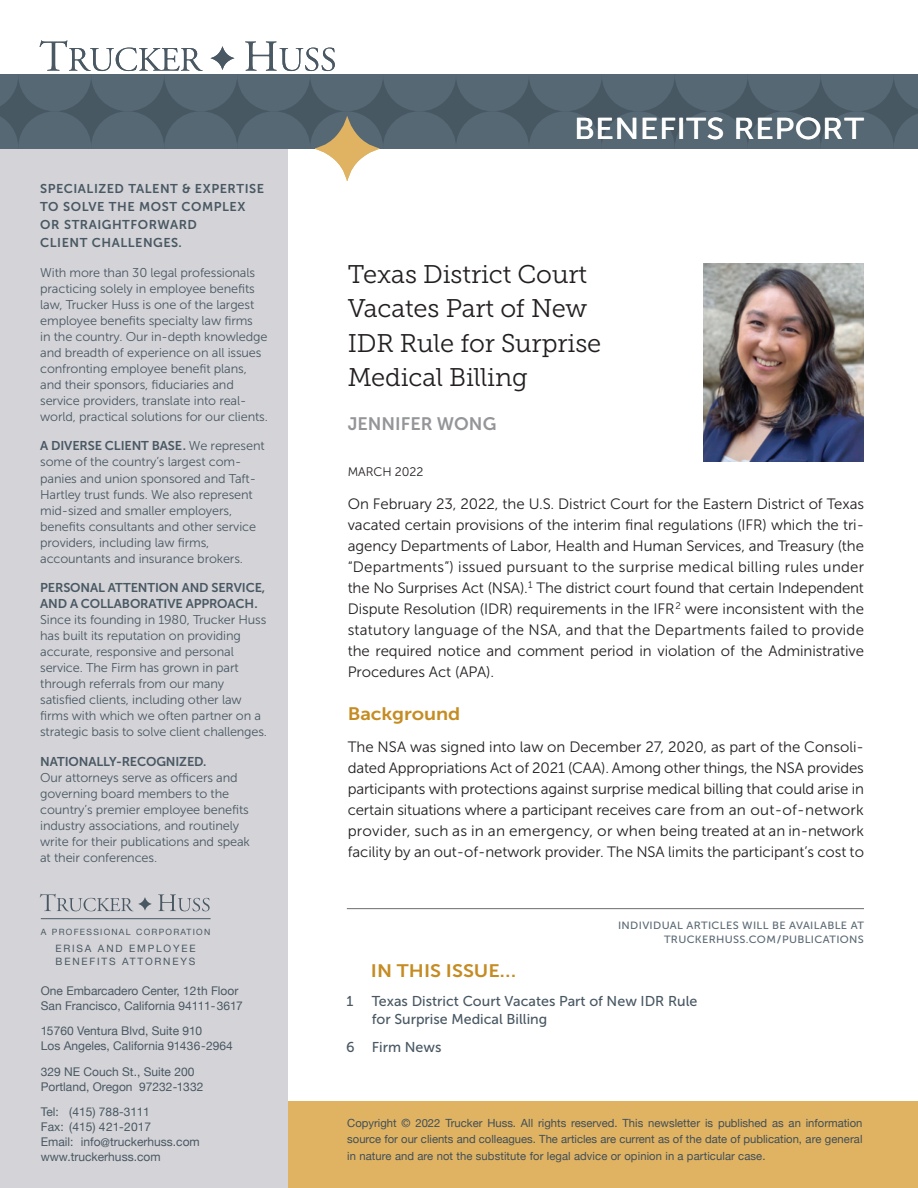
<style>
.page{position:relative;width:918px;height:1188px;background:#fff}
.page>*{position:absolute;margin:0;border:0;box-sizing:border-box;transform-origin:0 0}
.t1{font:30px "Museo Sans 500";letter-spacing:.01em;color:#fff;scale:1.1 1}
.t2{font:25.5px/34.5px "Museo Slab 300";letter-spacing:-.005em;color:#231f20}
.t3{font:18px "Museo Sans 700";letter-spacing:-.005em;color:#c58c23;scale:1.1 1}
.t4{font:18px "Museo Sans 700";color:#939598}
.t5{font:15px/21px "Museo Sans 300";letter-spacing:-.005em;color:#231f20;text-align:justify}
.t6{font:14.25px/18px "Museo Sans 500";color:#495863}
.t7{font:12.75px/16px "Museo Sans 300";letter-spacing:-.01em;color:#495863}
.t8{font:12.75px/16px "Museo Sans 700";letter-spacing:-.01em;color:#495863}
.t9{font:12.75px/18px "Museo Sans 700";letter-spacing:.04em;color:#495863}
.t10{font:12.3px "Museo Sans 300";letter-spacing:-.005em;color:#231f20}
.t11{font:12px/15px "Helvetica Neue";color:#495863}
.t12{font:11.25px/16.5px "Helvetica Neue";letter-spacing:.01em;color:#404e57;text-align:justify}
.t13{font:10.5px/13.5px "Museo Sans 500";letter-spacing:.03em;color:#5a6974;text-align:right;scale:1.05 1}
.t14{font:10.2px/13.5px "Helvetica Neue";letter-spacing:.18em;color:#495863}
.t15{font:8.7px "Helvetica Neue";letter-spacing:.145em;color:#495863}
.s1{font-family:"Museo Sans 300"}
.s2{font-family:"Museo Sans 700"}
</style>
<div class="page">
<div style="left:286px;top:1102px;width:632px;height:86px;background:#e0b363"></div>
<div style="left:0;top:148px;width:287px;height:1040px;background:#d4d4d8"></div>
<svg style="left:0;top:40px;width:918px;height:141px"></svg>
<hr style="left:347px;top:908px;width:517px;height:1px;background:#6c6d70">
<img style="left:703px;top:264px;width:161px;height:197px">
<svg style="left:158px;top:894px;width:52px;height:17px"></svg>
<svg style="left:40px;top:894px;width:112px;height:17px"></svg>
<hr style="left:41px;top:918px;width:170px;height:1px;background:#495863">
<p class="t9" style="left:40px;top:180px;width:225px">SPECIALIZED TALENT &amp; EXPERTISE<br>TO SOLVE THE MOST COMPLEX<br>OR STRAIGHTFORWARD<br>CLIENT CHALLENGES.</p>
<p class="t7" style="left:40px;top:264px;width:229px">With more than 30 legal professionals practicing solely in employee benefits law, Trucker Huss is one of the largest employee benefits specialty law firms<br>in the country. Our in-depth knowledge and breadth of experience on all issues confronting employee benefit plans, and their sponsors, fiduciaries and service providers, translate into real&shy;world, practical solutions for our clients.</p>
<p class="t8" style="left:40px;top:438px;width:226px">A DIVERSE CLIENT BASE. <span class="s1">We represent</span></p>
<p class="t7" style="left:40px;top:454px;width:217px">some of the country’s largest com&shy;panies and union sponsored and Taft-Hartley trust funds. We also represent mid-sized and smaller employers, benefits consultants and other service providers, including law firms, accountants and insurance brokers.</p>
<p class="t8" style="left:40px;top:580px;width:227px">PERSONAL ATTENTION AND SERVICE,<br>AND A COLLABORATIVE APPROACH.</p>
<p class="t7" style="left:40px;top:612px;width:228px">Since its founding in 1980, Trucker Huss has built its reputation on providing accurate, responsive and personal service. The Firm has grown in part through referrals from our many satisfied clients, including other law firms with which we often partner on a strategic basis to solve client challenges.</p>
<p class="t8" style="left:40px;top:754px;width:168px">NATIONALLY-RECOGNIZED.</p>
<p class="t7" style="left:40px;top:770px;width:211px">Our attorneys serve as officers and governing board members to the country’s premier employee benefits industry associations, and routinely write for their publications and speak at their conferences.</p>
<p class="t15" style="left:41px;top:925px;width:171px">A PROFESSIONAL CORPORATION</p>
<p class="t14" style="left:55px;top:942px;width:142px">ERISA AND EMPLOYEE<br>BENEFITS ATTORNEYS</p>
<p class="t11" style="left:41px;top:983px;width:204px">One Embarcadero Center, 12th Floor<br>San Francisco, California 94111-3617</p>
<p class="t11" style="left:41px;top:1024px;width:194px">15760 Ventura Blvd, Suite 910<br>Los Angeles, California 91436-2964</p>
<p class="t11" style="left:41px;top:1064px;width:164px">329 NE Couch St., Suite 200<br>Portland, Oregon 97232-1332</p>
<p class="t11" style="left:41px;top:1105px;width:161px">Tel: (415) 788-3111<br>Fax: (415) 421-2017<br>Email: info@truckerhuss.com www.truckerhuss.com</p>
<h1 class="t1" style="left:574px;top:113px;width:265px">BENEFITS REPORT</h1>
<h2 class="t2" style="left:348px;top:257px;width:255px">Texas District Court<br>Vacates Part of New<br>IDR Rule for Surprise<br>Medical Billing</h2>
<h3 class="t4" style="left:348px;top:413px;width:150px">JENNIFER WONG</h3>
<p class="t10" style="left:348px;top:465px;width:77px">MARCH 2022</p>
<p class="t5" style="left:348px;top:494px;width:518px">On February 23, 2022, the U.S. District Court for the Eastern District of Texas vacated certain provisions of the interim final regulations (IFR) which the tri&shy;agency Departments of Labor, Health and Human Services, and Treasury (the “Departments”) issued pursuant to the surprise medical billing rules under the No Surprises Act (NSA).<sup>1</sup> The district court found that certain Independent Dispute Resolution (IDR) requirements in the IFR<sup>2</sup> were inconsistent with the statutory language of the NSA, and that the Departments failed to provide the required notice and comment period in violation of the Administrative Procedures Act (APA).</p>
<h3 class="t3" style="left:348px;top:704px;width:104px">Background</h3>
<p class="t5" style="left:348px;top:736px;width:518px">The NSA was signed into law on December 27, 2020, as part of the Consoli&shy;dated Appropriations Act of 2021 (CAA). Among other things, the NSA provides participants with protections against surprise medical billing that could arise in certain situations where a participant receives care from an out-of-network provider, such as in an emergency, or when being treated at an in-network facility by an out-of-network provider. The NSA limits the participant’s cost to</p>
<h3 class="t3" style="left:371px;top:961px;width:133px">IN THIS ISSUE…</h3>
<p class="t13" style="left:618px;top:919px;width:236px">INDIVIDUAL ARTICLES WILL BE AVAILABLE AT<br>TRUCKERHUSS.COM <span class="s2">/</span> PUBLICATIONS</p>
<p class="t6" style="left:346px;top:992px;width:8px">1</p>
<p class="t6" style="left:372px;top:992px;width:327px">Texas District Court Vacates Part of New IDR Rule for Surprise Medical Billing</p>
<p class="t6" style="left:346px;top:1039px;width:97px">6 Firm News</p>
<p class="t12" style="left:347px;top:1115px;width:517px">Copyright © 2022 Trucker Huss. All rights reserved. This newsletter is published as an information source for our clients and colleagues. The articles are current as of the date of publication, are general in nature and are not the substitute for legal advice or opinion in a particular case.</p>
</div>
